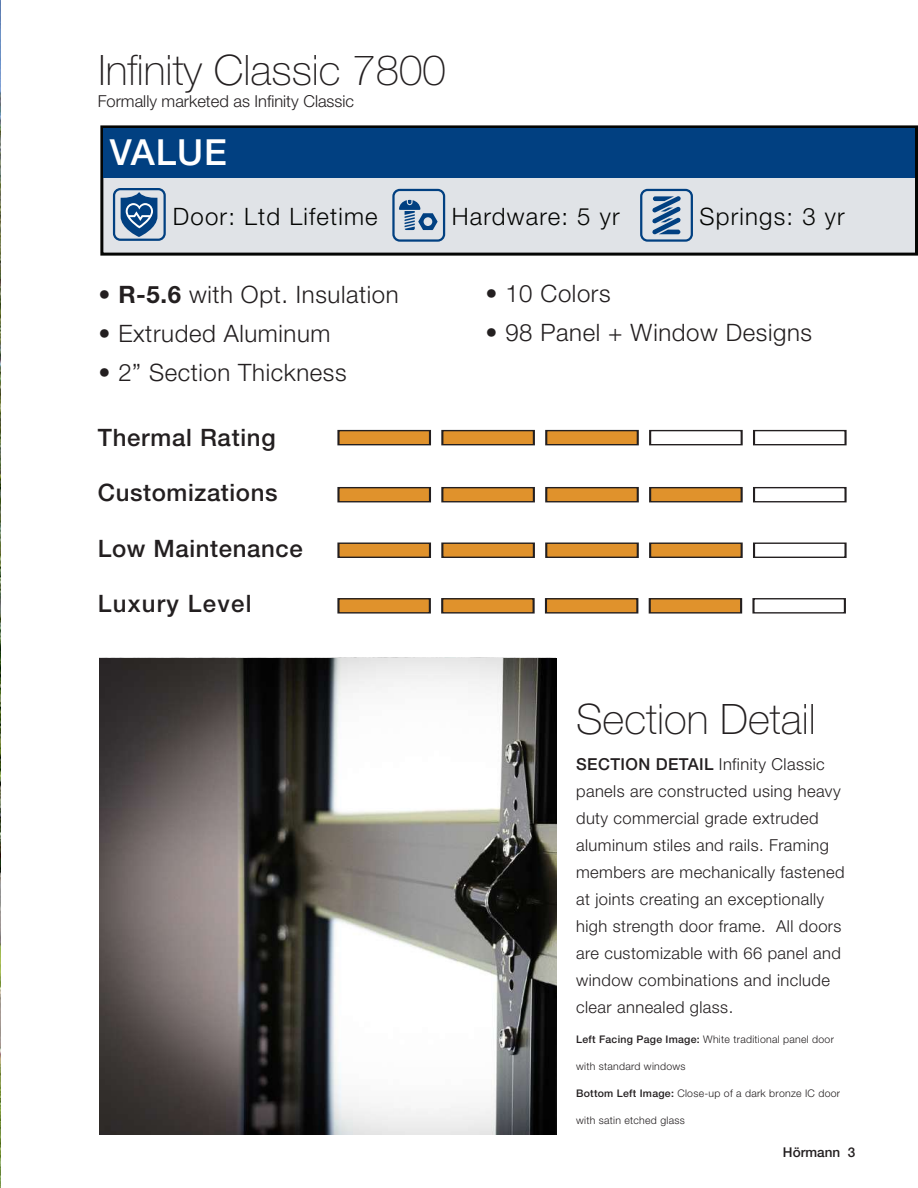
<style>
.page{position:relative;width:918px;height:1188px;background:#fff}
.page>*{position:absolute;margin:0;border:0;box-sizing:border-box;transform-origin:0 0}
.t1{font:100 42px "Hoermann Helvetica Neue";color:#231f20}
.t2{font:500 36px "Hoermann Helvetica Neue";letter-spacing:.025em;color:#fff}
.t3{font:300 24px "Hoermann Helvetica Neue";letter-spacing:.025em;color:#231f20}
.t4{font:500 24px "Hoermann Helvetica Neue";letter-spacing:.025em;color:#231f20}
.t5{font:300 24px "Hoermann Helvetica Neue";letter-spacing:.05em;color:#040503}
.t6{font:500 24px "Hoermann Helvetica Neue";letter-spacing:.05em;color:#231f20}
.t7{font:300 16.5px/27px "Hoermann Helvetica Neue";letter-spacing:.025em;color:#231f20}
.t8{font:300 16.5px "Hoermann Helvetica Neue";color:#231f20}
.t9{font:500 13.5px "Hoermann Helvetica Neue";color:#231f20}
.t10{font:300 10.5px "Hoermann Helvetica Neue";letter-spacing:.025em;color:#231f20}
.s1{font-weight:700}
.s2{font-weight:500}
</style>
<div class="page">
<svg style="left:100px;top:125px;width:818px;height:131px;background:#cacdd1"></svg>
<div style="left:103px;top:128px;width:812px;height:49px;background:#014081"></div>
<img style="left:99px;top:659px;width:457px;height:476px">
<div style="left:442px;top:543px;width:92px;height:14px;background:#e0922c"></div>
<div style="left:442px;top:542px;width:93px;height:16px;border:2px solid #231f20"></div>
<div style="left:546px;top:543px;width:92px;height:14px;background:#e0922c"></div>
<div style="left:545px;top:542px;width:94px;height:16px;border:2px solid #231f20"></div>
<div style="left:338px;top:543px;width:92px;height:14px;background:#e0922c"></div>
<div style="left:338px;top:542px;width:93px;height:16px;border:2px solid #231f20"></div>
<div style="left:650px;top:543px;width:92px;height:14px;background:#e0922c"></div>
<div style="left:649px;top:542px;width:94px;height:16px;border:2px solid #231f20"></div>
<div style="left:753px;top:542px;width:93px;height:16px;border:2px solid #231f20"></div>
<div style="left:442px;top:599px;width:92px;height:14px;background:#e0922c"></div>
<div style="left:441px;top:598px;width:93px;height:16px;border:2px solid #231f20"></div>
<div style="left:546px;top:599px;width:91px;height:14px;background:#e0922c"></div>
<div style="left:545px;top:598px;width:93px;height:16px;border:2px solid #231f20"></div>
<div style="left:338px;top:599px;width:92px;height:14px;background:#e0922c"></div>
<div style="left:338px;top:598px;width:93px;height:16px;border:2px solid #231f20"></div>
<div style="left:650px;top:599px;width:91px;height:14px;background:#e0922c"></div>
<div style="left:649px;top:598px;width:93px;height:16px;border:2px solid #231f20"></div>
<div style="left:753px;top:598px;width:93px;height:16px;border:2px solid #231f20"></div>
<div style="left:640px;top:189px;width:53px;height:53px;border:2px solid #014081;border-radius:6px"></div>
<svg style="left:652px;top:196px;width:29px;height:38px"></svg>
<div style="left:392px;top:189px;width:53px;height:53px;border:2px solid #014081;border-radius:6px"></div>
<svg style="left:399px;top:200px;width:39px;height:30px"></svg>
<div style="left:113px;top:188px;width:53px;height:53px;border:2px solid #014081;border-radius:6px"></div>
<svg style="left:121px;top:192px;width:36px;height:45px;background:#567ea9"></svg>
<div style="left:442px;top:431px;width:92px;height:14px;background:#e0922c"></div>
<div style="left:442px;top:430px;width:93px;height:16px;border:2px solid #231f20"></div>
<div style="left:546px;top:431px;width:92px;height:14px;background:#e0922c"></div>
<div style="left:545px;top:430px;width:94px;height:16px;border:2px solid #231f20"></div>
<div style="left:338px;top:431px;width:92px;height:14px;background:#e0922c"></div>
<div style="left:338px;top:430px;width:93px;height:16px;border:2px solid #231f20"></div>
<div style="left:649px;top:430px;width:94px;height:16px;border:2px solid #231f20"></div>
<div style="left:753px;top:430px;width:93px;height:16px;border:2px solid #231f20"></div>
<div style="left:442px;top:488px;width:92px;height:14px;background:#e0922c"></div>
<div style="left:442px;top:487px;width:93px;height:16px;border:2px solid #231f20"></div>
<div style="left:546px;top:488px;width:92px;height:14px;background:#e0922c"></div>
<div style="left:545px;top:487px;width:94px;height:16px;border:2px solid #231f20"></div>
<div style="left:338px;top:488px;width:92px;height:14px;background:#e0922c"></div>
<div style="left:338px;top:487px;width:93px;height:16px;border:2px solid #231f20"></div>
<div style="left:650px;top:488px;width:92px;height:14px;background:#e0922c"></div>
<div style="left:649px;top:487px;width:94px;height:16px;border:2px solid #231f20"></div>
<div style="left:753px;top:487px;width:93px;height:16px;border:2px solid #231f20"></div>
<img style="left:0;top:0;width:1px;height:1188px">
<h1 class="t1" style="left:99px;top:40px;width:349px">Infinity Classic 7800</h1>
<p class="t8" style="left:98px;top:89px;width:258px">Formally marketed as Infinity Classic</p>
<h2 class="t2" style="left:110px;top:127px;width:118px">VALUE</h2>
<h3 class="t5" style="left:173px;top:200px;width:206px">Door: Ltd Lifetime</h3>
<h3 class="t5" style="left:452px;top:200px;width:169px">Hardware: 5 yr</h3>
<h3 class="t5" style="left:700px;top:200px;width:147px">Springs: 3 yr</h3>
<h3 class="t3" style="left:98px;top:278px;width:302px">• <span class="s1">R-5.6</span> with Opt. Insulation</h3>
<h3 class="t3" style="left:98px;top:317px;width:234px">• Extruded Aluminum</h3>
<h3 class="t3" style="left:98px;top:356px;width:250px">• 2” Section Thickness</h3>
<h3 class="t4" style="left:98px;top:420px;width:179px">Thermal Rating</h3>
<h3 class="t4" style="left:98px;top:476px;width:181px">Customizations</h3>
<h3 class="t4" style="left:98px;top:531px;width:206px">Low Maintenance</h3>
<h3 class="t6" style="left:98px;top:587px;width:155px">Luxury Level</h3>
<h3 class="t3" style="left:486px;top:277px;width:127px">• 10 Colors</h3>
<h3 class="t3" style="left:486px;top:316px;width:328px">• 98 Panel + Window Designs</h3>
<h1 class="t1" style="left:576px;top:689px;width:241px">Section Detail</h1>
<p class="t7" style="left:576px;top:749px;width:270px"><span class="s2">SECTION DETAIL</span> Infinity Classic panels are constructed using heavy duty commercial grade extruded aluminum stiles and rails. Framing members are mechanically fastened at joints creating an exceptionally high strength door frame. All doors are customizable with 66 panel and window combinations and include clear annealed glass.</p>
<p class="t10" style="left:576px;top:1031px;width:259px"><span class="s2">Left Facing Page Image:</span> White traditional panel door</p>
<p class="t10" style="left:576px;top:1058px;width:111px">with standard windows</p>
<p class="t10" style="left:576px;top:1085px;width:266px"><span class="s2">Bottom Left Image:</span> Close-up of a dark bronze IC door</p>
<p class="t10" style="left:576px;top:1112px;width:110px">with satin etched glass</p>
<p class="t9" style="left:783px;top:1142px;width:74px">Hörmann 3</p>
</div>
